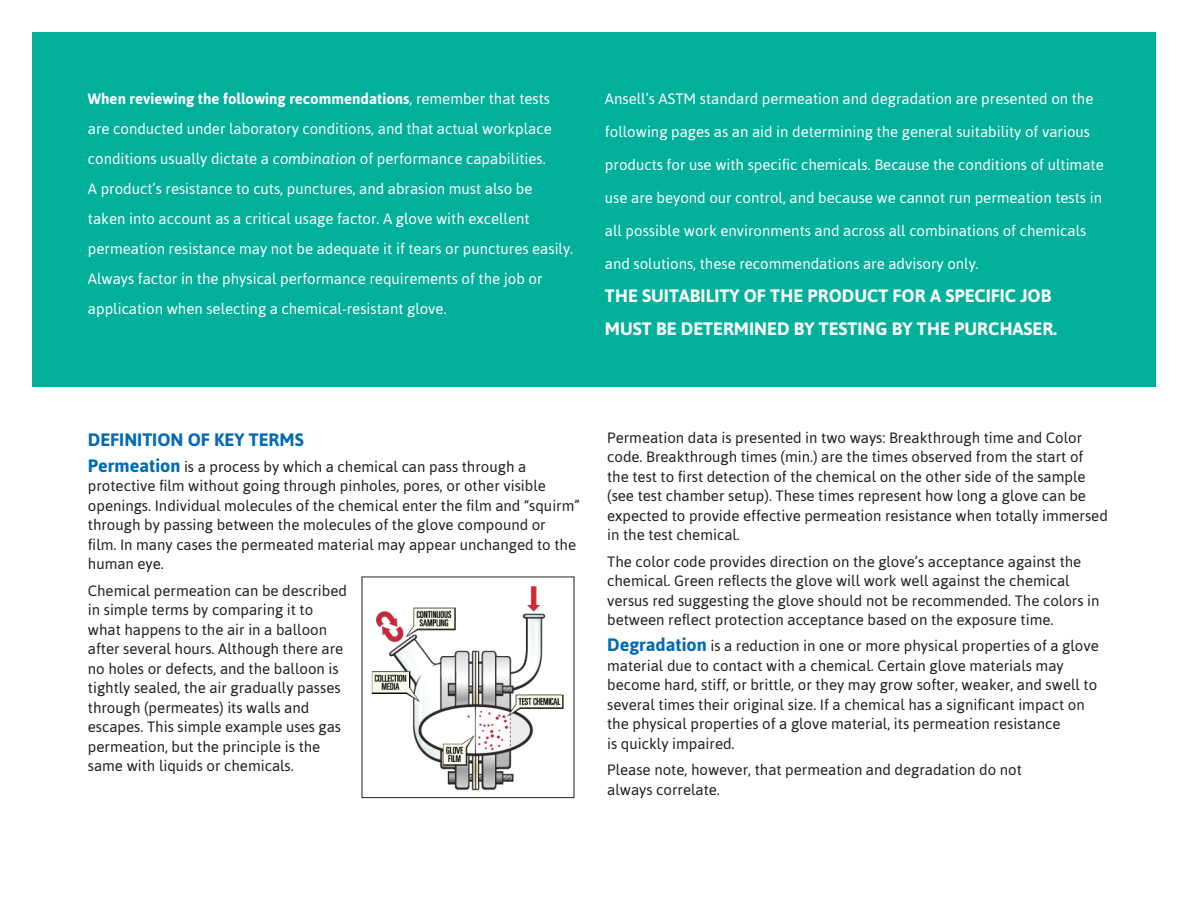
<style>
.page{position:relative;width:1188px;height:918px;background:#fff}
.page>*{position:absolute;margin:0;border:0;box-sizing:border-box;transform-origin:0 0}
.t1{font:700 18px/33px "Asap";color:#fff}
.t2{font:700 18px "Asap";color:#006bb6}
.t3{font:15px/19.5px "Asap";color:#231f20}
.t4{font:15px/30px "Asap";color:#fff}
.s1{font-weight:700}
.s2{font-style:italic}
.s3{font-weight:700;font-size:18px;color:#006bb6}
</style>
<div class="page">
<div style="left:32px;top:32px;width:1124px;height:355px;background:#00b09b"></div>
<img style="left:371px;top:586px;width:193px;height:205px">
<p class="t4" style="left:88px;top:83px;width:487px"><span class="s1">When reviewing the following recommendations</span>, remember that tests are conducted under laboratory conditions, and that actual workplace conditions usually dictate a <span class="s2">combination</span> of performance capabilities.<br>A product’s resistance to cuts, punctures, and abrasion must also be taken into account as a critical usage factor. A glove with excellent permeation resistance may not be adequate it if tears or punctures easily.<br>Always factor in the physical performance requirements of the job or application when selecting a chemical-resistant glove.</p>
<p class="t4" style="left:605px;top:83px;width:490px">Ansell’s ASTM standard permeation and degradation are presented on the</p>
<p class="t4" style="left:605px;top:116px;width:487px">following pages as an aid in determining the general suitability of various</p>
<p class="t4" style="left:605px;top:149px;width:500px">products for use with specific chemicals. Because the conditions of ultimate</p>
<p class="t4" style="left:605px;top:182px;width:499px">use are beyond our control, and because we cannot run permeation tests in</p>
<p class="t4" style="left:605px;top:215px;width:483px">all possible work environments and across all combinations of chemicals</p>
<p class="t4" style="left:605px;top:248px;width:375px">and solutions, these recommendations are advisory only.</p>
<p class="t1" style="left:605px;top:279px;width:454px">THE SUITABILITY OF THE PRODUCT FOR A SPECIFIC JOB<br>MUST BE DETERMINED BY TESTING BY THE PURCHASER.</p>
<p class="t2" style="left:88px;top:429px;width:217px">DEFINITION OF KEY TERMS</p>
<p class="t3" style="left:88px;top:457px;width:493px"><span class="s3">Permeation</span> is a process by which a chemical can pass through a protective film without going through pinholes, pores, or other visible openings. Individual molecules of the chemical enter the film and “squirm” through by passing between the molecules of the glove compound or<br>film. In many cases the permeated material may appear unchanged to the human eye.</p>
<p class="t3" style="left:88px;top:580px;width:261px">Chemical permeation can be described in simple terms by comparing it to what happens to the air in a balloon after several hours. Although there are no holes or defects, and the balloon is tightly sealed, the air gradually passes through (permeates) its walls and escapes. This simple example uses gas permeation, but the principle is the same with liquids or chemicals.</p>
<p class="t3" style="left:607px;top:428px;width:502px">Permeation data is presented in two ways: Breakthrough time and Color code. Breakthrough times (min.) are the times observed from the start of the test to first detection of the chemical on the other side of the sample (see test chamber setup). These times represent how long a glove can be expected to provide effective permeation resistance when totally immersed in the test chemical.</p>
<p class="t3" style="left:607px;top:551px;width:494px">The color code provides direction on the glove’s acceptance against the chemical. Green reflects the glove will work well against the chemical versus red suggesting the glove should not be recommended. The colors in between reflect protection acceptance based on the exposure time.</p>
<p class="t3" style="left:607px;top:636px;width:493px"><span class="s3">Degradation</span> is a reduction in one or more physical properties of a glove material due to contact with a chemical. Certain glove materials may become hard, stiff, or brittle, or they may grow softer, weaker, and swell to several times their original size. If a chemical has a significant impact on the physical properties of a glove material, its permeation resistance<br>is quickly impaired.</p>
<p class="t3" style="left:607px;top:760px;width:416px">Please note, however, that permeation and degradation do not always correlate.</p>
</div>
